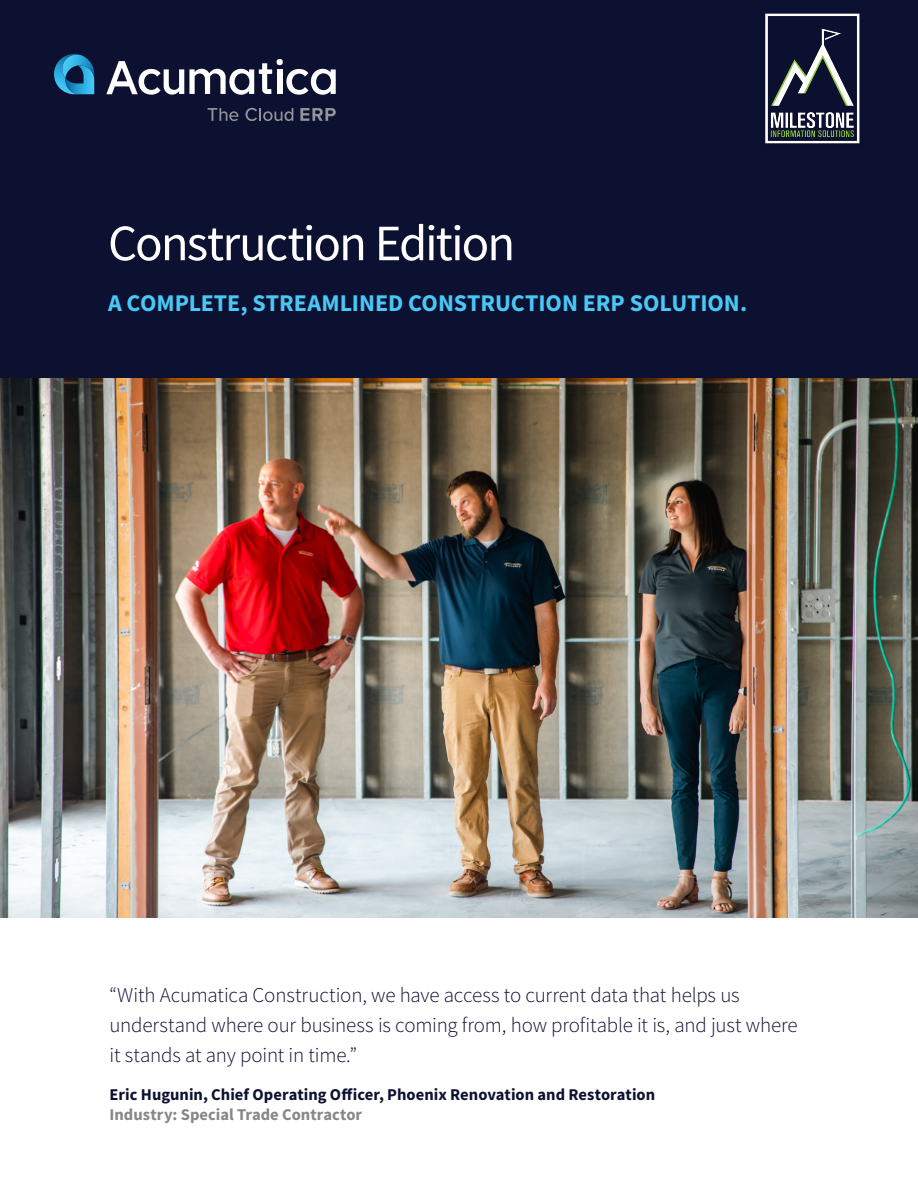
<style>
.page{position:relative;width:918px;height:1188px;background:#fff}
.page>*{position:absolute;margin:0;border:0;box-sizing:border-box;transform-origin:0 0}
.t1{font:51px "Source Sans Pro";letter-spacing:-.035em;color:#fff}
.t2{font:700 24px "Source Sans Pro";color:#49c8f5}
.t3{font:300 21px/30px "Source Sans Pro";letter-spacing:-.01em;color:#0d1131}
.t4{font:700 16.5px "Source Sans Pro";color:#0d1131}
.t5{font:700 16.5px "Source Sans Pro";letter-spacing:.005em;color:#878789}
</style>
<div class="page">
<div style="left:0;top:0;width:918px;height:378px;background:#0d1131"></div>
<img style="left:0;top:378px;width:918px;height:540px">
<svg style="left:106px;top:59px;width:230px;height:36px"></svg>
<svg style="left:54px;top:54px;width:40px;height:40px"></svg>
<svg style="left:300px;top:108px;width:36px;height:13px"></svg>
<svg style="left:208px;top:108px;width:30px;height:13px"></svg>
<svg style="left:246px;top:108px;width:47px;height:13px"></svg>
<img style="left:765px;top:13px;width:95px;height:131px">
<h1 class="t1" style="left:108px;top:211px;width:409px">Construction Edition</h1>
<p class="t2" style="left:108px;top:287px;width:641px">A COMPLETE, STREAMLINED CONSTRUCTION ERP SOLUTION.</p>
<p class="t3" style="left:110px;top:980px;width:690px">“With Acumatica Construction, we have access to current data that helps us understand where our business is coming from, how profitable it is, and just where it stands at any point in time.”</p>
<p class="t4" style="left:110px;top:1084px;width:547px">Eric Hugunin, Chief Operating Officer, Phoenix Renovation and Restoration</p>
<p class="t5" style="left:110px;top:1104px;width:254px">Industry: Special Trade Contractor</p>
</div>
